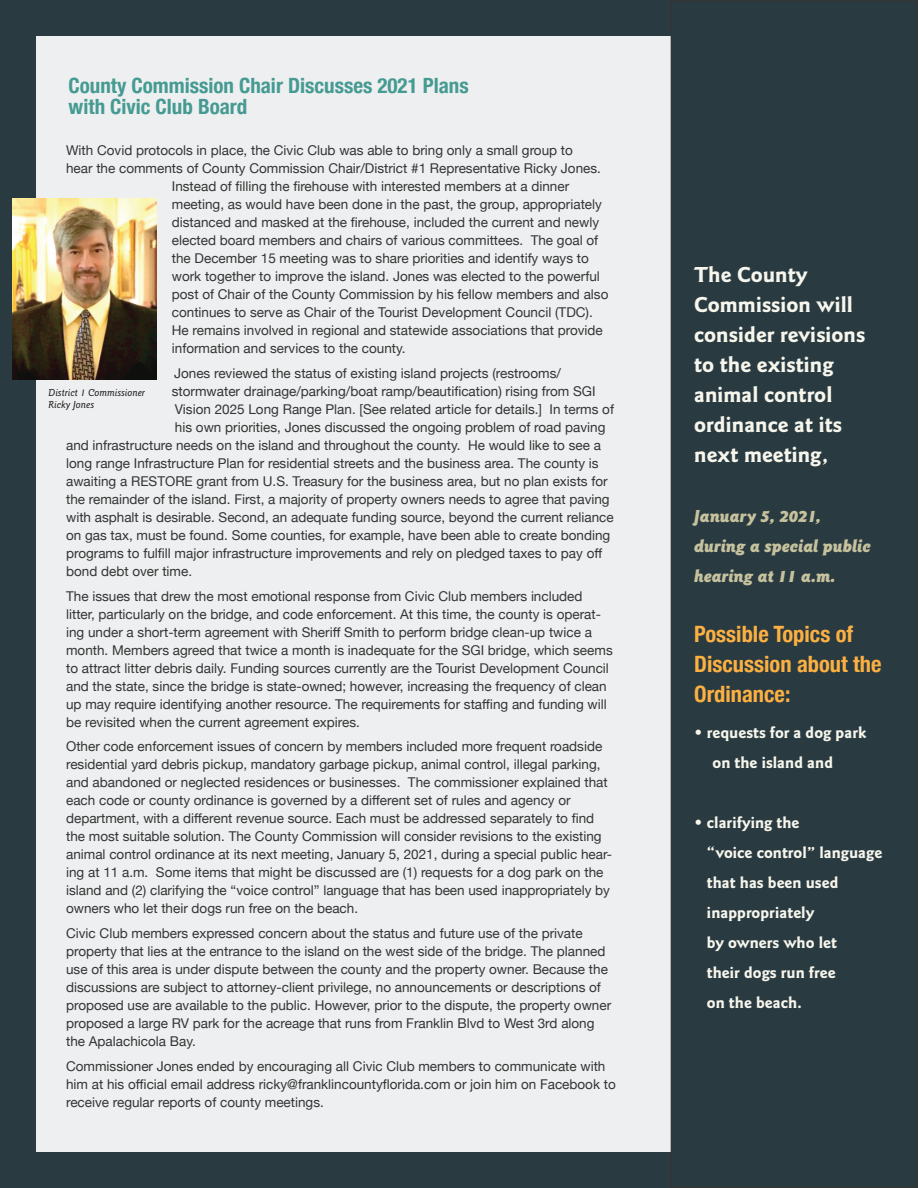
<style>
.page{position:relative;width:918px;height:1188px;background:#fff}
.page>*{position:absolute;margin:0;border:0;box-sizing:border-box;transform-origin:0 0}
.t1{font:700 22.5px/30px "Goudy Sans Std";color:#f6f6ec}
.t2{font:700 condensed 22.5px/30px "Helvetica Neue";color:#fbb041}
.t3{font:700 condensed 21px/21px "Helvetica Neue";color:#459a92}
.t4{font:italic 900 18px/30px "Goudy Sans Std";color:#c6c29d}
.t5{font:700 16.5px/30px "Goudy Sans Std";color:#f6f6ec}
.t6{font:13.5px/18px "Helvetica Neue";color:#333534}
.t7{font:italic 500 10.5px/12px "Goudy Sans Std";color:#231f20}
</style>
<div class="page">
<div style="left:18px;top:18px;width:882px;height:1152px;background:#edeff0"></div>
<div style="left:0;top:0;width:918px;height:1188px;border:36px solid #2a3a41"></div>
<img style="left:12px;top:198px;width:144px;height:182px">
<div style="left:671px;top:1px;width:246px;height:1186px;background:#2a3a41"></div>
<div style="left:671px;top:0;width:247px;height:1188px;border:2px solid #333534"></div>
<h2 class="t3" style="left:69px;top:74px;width:402px">County Commission Chair Discusses 2021 Plans with Civic Club Board</h2>
<p class="t6" style="left:66px;top:142px;width:508px">With Covid protocols in place, the Civic Club was able to bring only a small group to</p>
<p class="t6" style="left:66px;top:160px;width:536px">hear the comments of County Commission Chair/District #1 Representative Ricky Jones.</p>
<p class="t6" style="left:172px;top:178px;width:399px">Instead of filling the firehouse with interested members at a dinner</p>
<p class="t6" style="left:172px;top:196px;width:432px">meeting, as would have been done in the past, the group, appropriately</p>
<p class="t6" style="left:172px;top:214px;width:429px">distanced and masked at the firehouse, included the current and newly</p>
<p class="t6" style="left:172px;top:232px;width:428px">elected board members and chairs of various committees. The goal of</p>
<p class="t6" style="left:172px;top:250px;width:419px">the December 15 meeting was to share priorities and identify ways to</p>
<p class="t6" style="left:172px;top:268px;width:430px">work together to improve the island. Jones was elected to the powerful</p>
<p class="t6" style="left:172px;top:286px;width:438px">post of Chair of the County Commission by his fellow members and also</p>
<p class="t6" style="left:172px;top:304px;width:423px">continues to serve as Chair of the Tourist Development Council (TDC).</p>
<p class="t6" style="left:172px;top:322px;width:433px">He remains involved in regional and statewide associations that provide</p>
<p class="t6" style="left:172px;top:340px;width:235px">information and services to the county.</p>
<p class="t6" style="left:174px;top:365px;width:388px">Jones reviewed the status of existing island projects (restrooms/</p>
<p class="t6" style="left:172px;top:383px;width:425px">stormwater drainage/parking/boat ramp/beautification) rising from SGI</p>
<p class="t6" style="left:175px;top:401px;width:441px">Vision 2025 Long Range Plan. [See related article for details.] In terms of</p>
<p class="t6" style="left:175px;top:419px;width:432px">his own priorities, Jones discussed the ongoing problem of road paving</p>
<p class="t6" style="left:66px;top:437px;width:536px">and infrastructure needs on the island and throughout the county. He would like to see a</p>
<p class="t6" style="left:66px;top:455px;width:534px">long range Infrastructure Plan for residential streets and the business area. The county is</p>
<p class="t6" style="left:66px;top:473px;width:543px">awaiting a RESTORE grant from U.S. Treasury for the business area, but no plan exists for</p>
<p class="t6" style="left:66px;top:491px;width:545px">the remainder of the island. First, a majority of property owners needs to agree that paving</p>
<p class="t6" style="left:66px;top:509px;width:549px">with asphalt is desirable. Second, an adequate funding source, beyond the current reliance</p>
<p class="t6" style="left:66px;top:527px;width:546px">on gas tax, must be found. Some counties, for example, have been able to create bonding</p>
<p class="t6" style="left:66px;top:545px;width:538px">programs to fulfill major infrastructure improvements and rely on pledged taxes to pay off</p>
<p class="t6" style="left:66px;top:563px;width:128px">bond debt over time.</p>
<p class="t6" style="left:66px;top:588px;width:548px">The issues that drew the most emotional response from Civic Club members included litter, particularly on the bridge, and code enforcement. At this time, the county is operat&shy;ing under a short-term agreement with Sheriff Smith to perform bridge clean-up twice a month. Members agreed that twice a month is inadequate for the SGI bridge, which seems to attract litter debris daily. Funding sources currently are the Tourist Development Council and the state, since the bridge is state-owned; however, increasing the frequency of clean up may require identifying another resource. The requirements for staffing and funding will be revisited when the current agreement expires.</p>
<p class="t6" style="left:66px;top:738px;width:547px">Other code enforcement issues of concern by members included more frequent roadside residential yard debris pickup, mandatory garbage pickup, animal control, illegal parking, and abandoned or neglected residences or businesses. The commissioner explained that each code or county ordinance is governed by a different set of rules and agency or department, with a different revenue source. Each must be addressed separately to find the most suitable solution. The County Commission will consider revisions to the existing animal control ordinance at its next meeting, January 5, 2021, during a special public hear&shy;ing at 11 a.m. Some items that might be discussed are (1) requests for a dog park on the island and (2) clarifying the “voice control” language that has been used inappropriately by owners who let their dogs run free on the beach.</p>
<p class="t6" style="left:66px;top:925px;width:547px">Civic Club members expressed concern about the status and future use of the private property that lies at the entrance to the island on the west side of the bridge. The planned use of this area is under dispute between the county and the property owner. Because the discussions are subject to attorney-client privilege, no announcements or descriptions of proposed use are available to the public. However, prior to the dispute, the property owner proposed a large RV park for the acreage that runs from Franklin Blvd to West 3rd along the Apalachicola Bay.</p>
<p class="t6" style="left:66px;top:1058px;width:551px">Commissioner Jones ended by encouraging all Civic Club members to communicate with him at his official email address ricky@franklincountyflorida.com or join him on Facebook to receive regular reports of county meetings.</p>
<p class="t7" style="left:49px;top:387px;width:98px">District 1 Commissioner<br>Ricky Jones</p>
<h1 class="t1" style="left:694px;top:260px;width:173px">The County<br>Commission will consider revisions to the existing animal control ordinance at its next meeting,</h1>
<h3 class="t4" style="left:694px;top:501px;width:178px">January 5, 2021, during a special public hearing at 11 a.m.</h3>
<h1 class="t2" style="left:694px;top:617px;width:189px">Possible Topics of<br>Discussion about the<br>Ordinance:</h1>
<p class="t5" style="left:713px;top:718px;width:155px;text-indent:-18px">• requests for a dog park on the island and</p>
<p class="t5" style="left:707px;top:808px;width:177px;text-indent:-13px">• clarifying the<br>“voice control” language that has been used inappropriately<br>by owners who let<br>their dogs run free<br>on the beach.</p>
</div>
